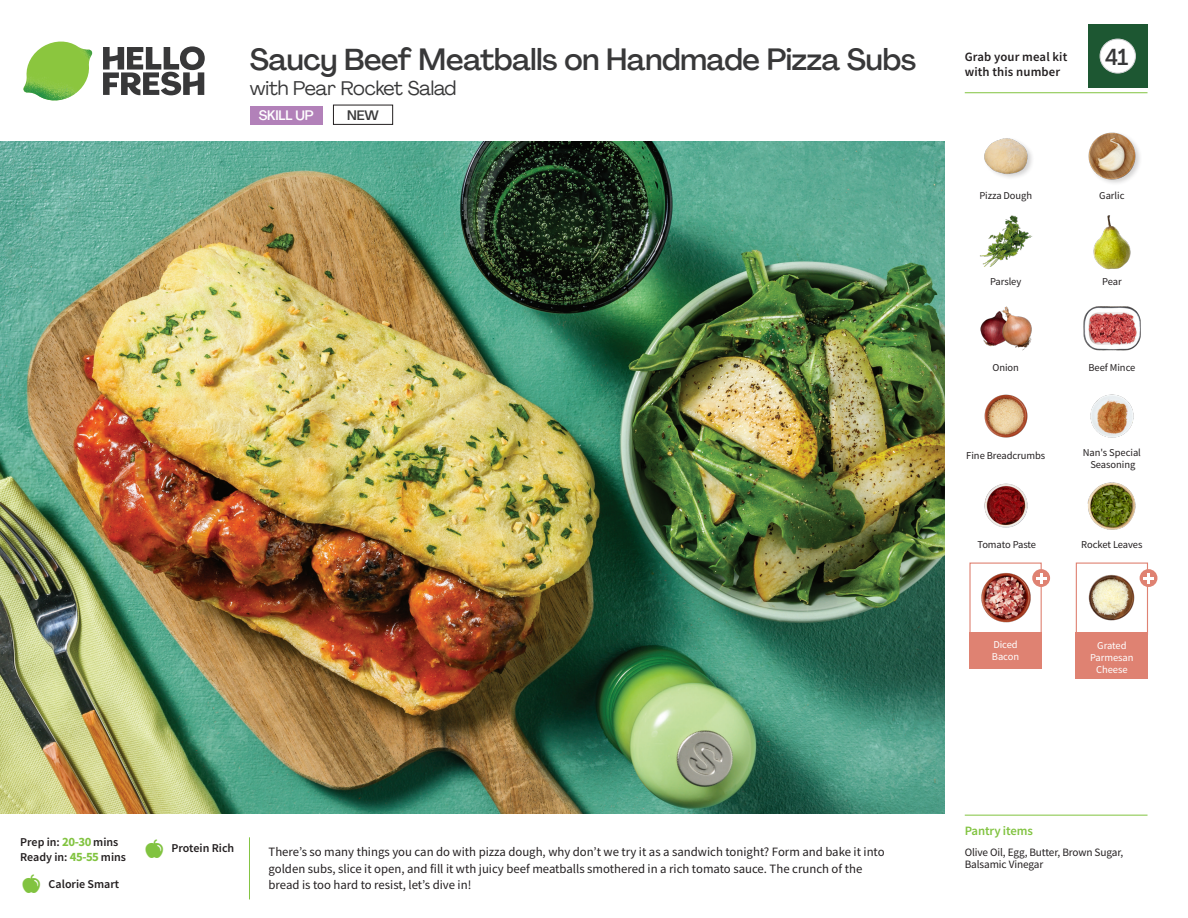
<style>
.page{position:relative;width:1188px;height:918px;background:#fff}
.page>*{position:absolute;margin:0;border:0;box-sizing:border-box;transform-origin:0 0}
._15_Titel_UK{font:500 30px "Agrandir";letter-spacing:-.01em;color:#383839}
._002_Label_Nr{font:500 22.8px "Agrandir";color:#383839;scale:.94 1}
._15_Titel_UK-2{font:19.5px "Agrandir";letter-spacing:-.01em;color:#383839}
.t1{font:500 13.5px "Agrandir";letter-spacing:-.01em;color:#fff}
.t2{font:500 13.5px "Agrandir";color:#383839}
.Step_6_Text_AU{font:12.75px/16.5px "Source Sans Pro";color:#231f20}
.t3{font:600 12.75px/15px "Source Sans Pro";letter-spacing:.01em;color:#231f20}
._04_Headers_Front{font:600 12.75px "Source Sans Pro";letter-spacing:-.01em;color:#81c340}
._04_Intro{font:600 12px "Source Sans Pro";color:#231f20}
._05_Pantry{font:11.25px/12px "Source Sans Pro";letter-spacing:-.01em;color:#231f20}
._18_FRONT_ingredients{font:10.5px/12px "Source Sans Pro";letter-spacing:-.005em;color:#231f20;text-align:center}
._18_FRONT_ingredients-2{font:10.5px/12px "Source Sans Pro";letter-spacing:-.005em;color:#fff;text-align:center}
.s1{font-weight:700;font-size:12.75px;color:#81c340}
</style>
<div class="page">
<svg style="left:103px;top:46px;width:102px;height:49px"></svg>
<img style="left:23px;top:42px;width:69px;height:59px">
<img style="left:0;top:142px;width:945px;height:672px">
<div style="left:1076px;top:563px;width:72px;height:72px;border:1px solid #df8272"></div>
<div style="left:1076px;top:632px;width:72px;height:47px;background:#df8272"></div>
<div style="left:969px;top:632px;width:73px;height:37px;background:#df8272"></div>
<img style="left:1088px;top:574px;width:52px;height:47px">
<div style="left:969px;top:563px;width:73px;height:72px;border:1px solid #df8272"></div>
<img style="left:981px;top:573px;width:50px;height:50px">
<div style="left:1032px;top:569px;width:18px;height:18px;background:#df8272;border-radius:50%"></div>
<svg style="left:1036px;top:573px;width:10px;height:10px"></svg>
<div style="left:1140px;top:569px;width:17px;height:18px;background:#df8272;border-radius:50%"></div>
<svg style="left:1143px;top:573px;width:11px;height:10px"></svg>
<img style="left:1083px;top:306px;width:58px;height:45px">
<img style="left:1090px;top:394px;width:44px;height:44px">
<img style="left:984px;top:394px;width:44px;height:44px">
<img style="left:984px;top:483px;width:44px;height:45px">
<img style="left:980px;top:306px;width:52px;height:45px">
<img style="left:980px;top:215px;width:53px;height:52px">
<img style="left:1093px;top:215px;width:38px;height:55px">
<img style="left:984px;top:138px;width:48px;height:40px">
<img style="left:1088px;top:132px;width:52px;height:51px">
<img style="left:1087px;top:482px;width:49px;height:48px">
<hr style="left:965px;top:815px;width:183px;height:1px;background:#81c340">
<hr style="left:965px;top:92px;width:183px;height:1px;background:#81c340">
<div style="left:1088px;top:24px;width:60px;height:64px;background:#1d5732"></div>
<div style="left:1100px;top:39px;width:35px;height:34px;background:#fff;border-radius:50%"></div>
<div style="left:1100px;top:39px;width:36px;height:34px;border:1px solid #d1d2d4;border-radius:50%"></div>
<div style="left:250px;top:106px;width:73px;height:19px;background:#b281b9"></div>
<div style="left:333px;top:105px;width:60px;height:20px;border:1px solid #231f20"></div>
<p class="_15_Titel_UK" style="left:250px;top:41px;width:668px">Saucy Beef Meatballs on Handmade Pizza Subs</p>
<p class="_15_Titel_UK-2" style="left:250px;top:76px;width:208px">with Pear Rocket Salad</p>
<p class="t1" style="left:259px;top:107px;width:57px">SKILL UP</p>
<p class="t2" style="left:347px;top:107px;width:33px">NEW</p>
<p class="t3" style="left:965px;top:49px;width:104px">Grab your meal kit with this number</p>
<p class="_002_Label_Nr" style="left:1105px;top:43px;width:26px">41</p>
<p class="_18_FRONT_ingredients" style="left:979px;top:189px;width:54px">Pizza Dough</p>
<p class="_18_FRONT_ingredients" style="left:1099px;top:189px;width:27px">Garlic</p>
<p class="_18_FRONT_ingredients" style="left:990px;top:275px;width:33px">Parsley</p>
<p class="_18_FRONT_ingredients" style="left:1102px;top:275px;width:21px">Pear</p>
<p class="_18_FRONT_ingredients" style="left:993px;top:362px;width:28px">Onion</p>
<p class="_18_FRONT_ingredients" style="left:1088px;top:362px;width:48px">Beef Mince</p>
<p class="_18_FRONT_ingredients" style="left:966px;top:449px;width:80px">Fine Breadcrumbs</p>
<p class="_18_FRONT_ingredients" style="left:1083px;top:446px;width:60px">Nan's Special<br>Seasoning</p>
<p class="_18_FRONT_ingredients" style="left:977px;top:539px;width:60px">Tomato Paste</p>
<p class="_18_FRONT_ingredients" style="left:1081px;top:539px;width:63px">Rocket Leaves</p>
<p class="_18_FRONT_ingredients-2" style="left:992px;top:639px;width:29px;text-align:left">Diced<br>Bacon</p>
<p class="_18_FRONT_ingredients-2" style="left:1090px;top:640px;width:45px">Grated<br>Parmesan<br>Cheese</p>
<p class="_04_Intro" style="left:20px;top:834px;width:100px">Prep in: <span class="s1">20-30</span> mins</p>
<p class="_04_Intro" style="left:20px;top:849px;width:107px">Ready in: <span class="s1">45-55</span> mins</p>
<p class="_04_Intro" style="left:49px;top:876px;width:72px">Calorie Smart</p>
<p class="_04_Intro" style="left:172px;top:841px;width:64px">Protein Rich</p>
<p class="Step_6_Text_AU" style="left:269px;top:844px;width:618px">There’s so many things you can do with pizza dough, why don’t we try it as a sandwich tonight? Form and bake it into golden subs, slice it open, and fill it wth juicy beef meatballs smothered in a rich tomato sauce. The crunch of the bread is too hard to resist, let’s dive in!</p>
<p class="_04_Headers_Front" style="left:965px;top:822px;width:70px">Pantry items</p>
<p class="_05_Pantry" style="left:965px;top:846px;width:160px">Olive Oil, Egg, Butter, Brown Sugar,<br>Balsamic Vinegar</p>
</div>
